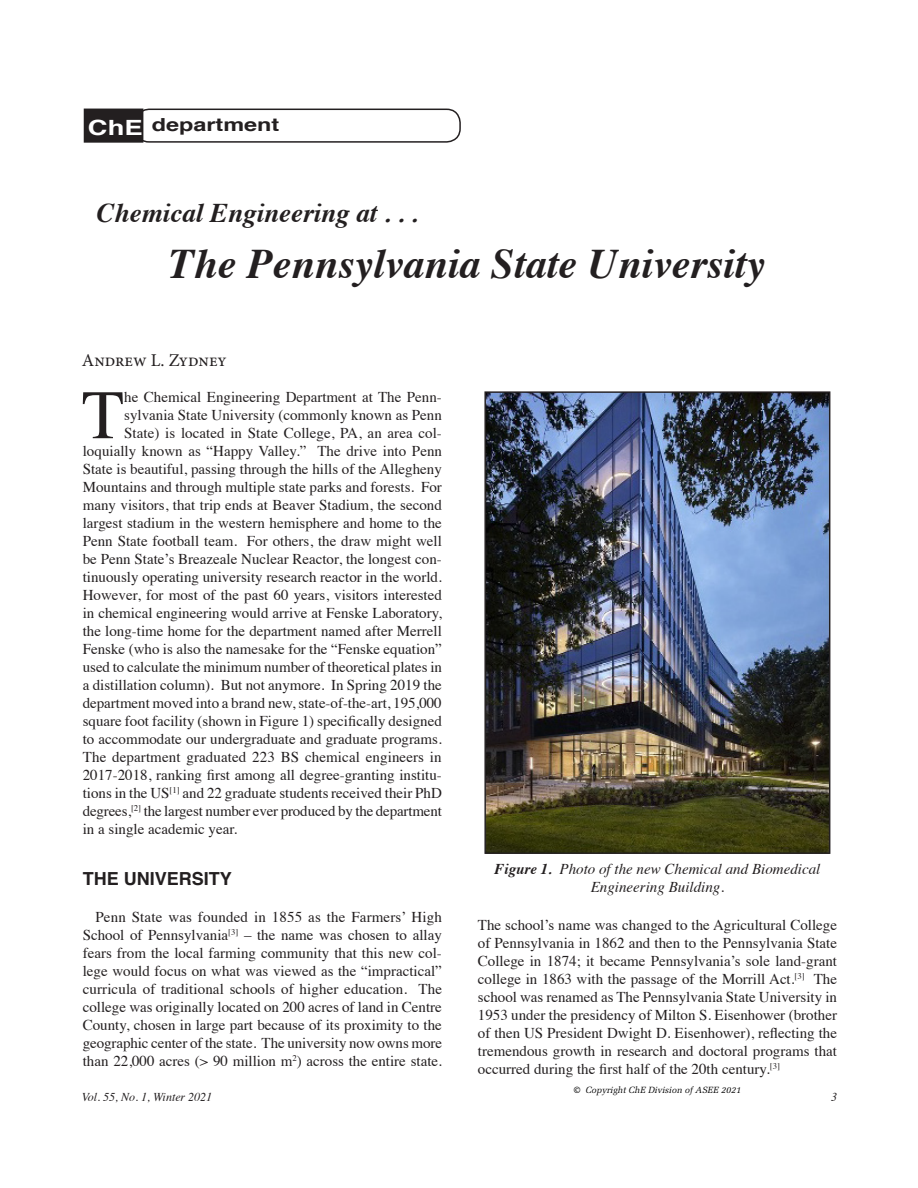
<style>
.page{position:relative;width:918px;height:1188px;background:#fff}
.page>*{position:absolute;margin:0;border:0;box-sizing:border-box;transform-origin:0 0}
._6__Body-indent{font:69.45px "Times";color:#231f20}
._6__Body-indent-2{font:italic 700 42px "Times";color:#231f20}
._6__Body-indent-3{font:italic 700 27px "Times";color:#231f20}
._7a{font:700 21px "Helvetica";color:#fff;scale:1.3 1}
._3__byline{font:18px "Minion Pro";letter-spacing:-.005em;color:#231f20}
._6__Body-indent-4{font:700 18px "Helvetica";color:#231f20}
._2{font:700 18px "Helvetica";color:#231f20;scale:1.3 1}
._6__Body-indent-5{font:15px/18px "Times";color:#231f20;text-align:justify}
._6__Body-indent-6{font:italic 15px "Times";color:#231f20}
.t1{font:italic 12px "Times";color:#231f20}
._9{font:italic 9px "Melior";color:#000}
.s1{font-weight:700}
.s2{font-weight:700;font-style:normal}
</style>
<div class="page">
<div style="left:84px;top:109px;width:59px;height:33px;background:#231f20"></div>
<div style="left:84px;top:109px;width:59px;height:34px;border:2px solid #231f20"></div>
<div style="left:135px;top:109px;width:326px;height:34px;border:2px solid #231f20;border-radius:13px"></div>
<img style="left:486px;top:393px;width:342px;height:459px">
<div style="left:484px;top:391px;width:346px;height:463px;border:1px solid #231f20"></div>
<p class="_7a" style="left:88px;top:110px;width:44px">ChE</p>
<p class="_2" style="left:152px;top:110px;width:100px">department</p>
<p class="_6__Body-indent-3" style="left:97px;top:188px;width:323px">Chemical Engineering at . . .</p>
<p class="_6__Body-indent-2" style="left:169px;top:224px;width:598px">The Pennsylvania State University</p>
<p class="_3__byline" style="left:82px;top:348px;width:146px">Andrew L. Zydney</p>
<p class="_6__Body-indent" style="left:82px;top:350px;width:44px">T</p>
<p class="_6__Body-indent-5" style="left:124px;top:387px;width:319px">he Chemical Engineering Department at The Penn-</p>
<p class="_6__Body-indent-5" style="left:124px;top:405px;width:319px">sylvania State University (commonly known as Penn</p>
<p class="_6__Body-indent-5" style="left:124px;top:423px;width:319px">State) is located in State College, PA, an area col-</p>
<p class="_6__Body-indent-5" style="left:83px;top:441px;width:361px">loquially known as “Happy Valley.” The drive into Penn</p>
<p class="_6__Body-indent-5" style="left:83px;top:459px;width:361px">State is beautiful, passing through the hills of the Allegheny</p>
<p class="_6__Body-indent-5" style="left:83px;top:477px;width:361px">Mountains and through multiple state parks and forests. For</p>
<p class="_6__Body-indent-5" style="left:83px;top:495px;width:361px">many visitors, that trip ends at Beaver Stadium, the second</p>
<p class="_6__Body-indent-5" style="left:83px;top:513px;width:361px">largest stadium in the western hemisphere and home to the</p>
<p class="_6__Body-indent-5" style="left:83px;top:531px;width:361px">Penn State football team. For others, the draw might well</p>
<p class="_6__Body-indent-5" style="left:83px;top:549px;width:361px">be Penn State’s Breazeale Nuclear Reactor, the longest con-</p>
<p class="_6__Body-indent-5" style="left:83px;top:567px;width:361px">tinuously operating university research reactor in the world.</p>
<p class="_6__Body-indent-5" style="left:83px;top:585px;width:361px">However, for most of the past 60 years, visitors interested</p>
<p class="_6__Body-indent-5" style="left:83px;top:603px;width:361px">in chemical engineering would arrive at Fenske Laboratory,</p>
<p class="_6__Body-indent-5" style="left:83px;top:621px;width:361px">the long-time home for the department named after Merrell</p>
<p class="_6__Body-indent-5" style="left:83px;top:639px;width:361px">Fenske (who is also the namesake for the “Fenske equation”</p>
<p class="_6__Body-indent-5" style="left:83px;top:657px;width:361px">used to calculate the minimum number of theoretical plates in</p>
<p class="_6__Body-indent-5" style="left:83px;top:675px;width:361px">a distillation column). But not anymore. In Spring 2019 the</p>
<p class="_6__Body-indent-5" style="left:83px;top:693px;width:360px">department moved into a brand new, state-of-the-art, 195,000</p>
<p class="_6__Body-indent-5" style="left:83px;top:711px;width:361px">square foot facility (shown in Figure 1) specifically designed</p>
<p class="_6__Body-indent-5" style="left:83px;top:729px;width:361px">to accommodate our undergraduate and graduate programs.</p>
<p class="_6__Body-indent-5" style="left:83px;top:747px;width:360px">The department graduated 223 BS chemical engineers in</p>
<p class="_6__Body-indent-5" style="left:83px;top:765px;width:361px">2017-2018, ranking first among all degree-granting institu-</p>
<p class="_6__Body-indent-5" style="left:83px;top:783px;width:361px">tions in the US<sup>[1]</sup> and 22 graduate students received their PhD</p>
<p class="_6__Body-indent-5" style="left:83px;top:801px;width:361px">degrees,<sup>[2]</sup> the largest number ever produced by the department</p>
<p class="_6__Body-indent-5" style="left:83px;top:819px;width:156px">in a single academic year.</p>
<p class="_6__Body-indent-4" style="left:83px;top:864px;width:151px">THE UNIVERSITY</p>
<p class="_6__Body-indent-5" style="left:83px;top:907px;width:361px;text-indent:13px">Penn State was founded in 1855 as the Farmers’ High School of Pennsylvania<sup>[3]</sup> – the name was chosen to allay fears from the local farming community that this new col&shy;lege would focus on what was viewed as the “impractical” curricula of traditional schools of higher education. The college was originally located on 200 acres of land in Centre County, chosen in large part because of its proximity to the geographic center of the state. The university now owns more than 22,000 acres (&gt; 90 million m<sup>2</sup>) across the entire state.</p>
<p class="_6__Body-indent-6" style="left:495px;top:856px;width:327px"><span class="s1">Figure 1.</span> Photo of the new Chemical and Biomedical</p>
<p class="_6__Body-indent-6" style="left:591px;top:874px;width:135px">Engineering Building.</p>
<p class="_6__Body-indent-5" style="left:478px;top:915px;width:361px">The school’s name was changed to the Agricultural College of Pennsylvania in 1862 and then to the Pennsylvania State College in 1874; it became Pennsylvania’s sole land-grant college in 1863 with the passage of the Morrill Act.<sup>[3]</sup> The school was renamed as The Pennsylvania State University in 1953 under the presidency of Milton S. Eisenhower (brother of then US President Dwight D. Eisenhower), reflecting the tremendous growth in research and doctoral programs that occurred during the first half of the 20th century.<sup>[3]</sup></p>
<p class="_9" style="left:574px;top:1085px;width:169px"><span class="s2">©</span> Copyright ChE Division of ASEE 2021</p>
<p class="t1" style="left:82px;top:1087px;width:132px">Vol. 55, No. 1, Winter 2021</p>
<p class="t1" style="left:831px;top:1087px;width:7px">3</p>
</div>
